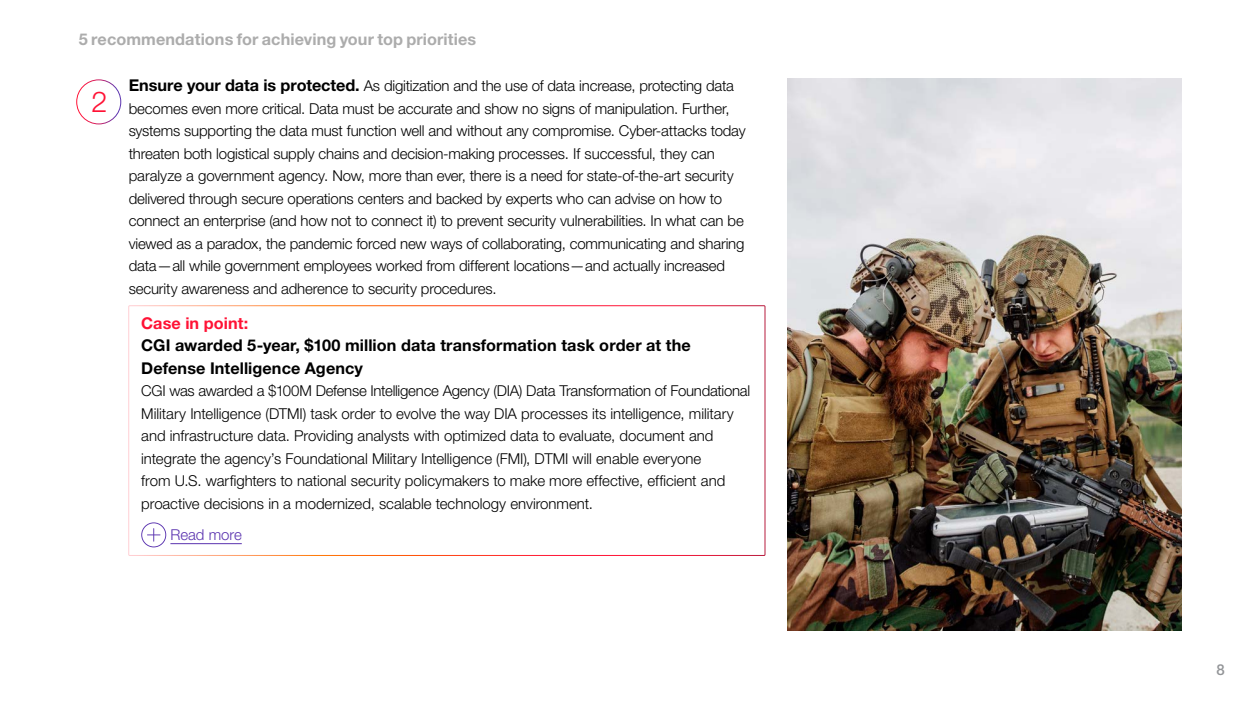
<style>
.page{position:relative;width:1260px;height:709px;background:#fff}
.page>*{position:absolute;margin:0;border:0;box-sizing:border-box;transform-origin:0 0}
.t1{font:300 28.75px "Helvetica Neue LT Pro";color:#ff1235}
.t2{font:700 16.25px/22.5px "Helvetica Neue LT Pro";letter-spacing:.005em;color:#000}
.t3{font:700 16.25px "Helvetica Neue LT Pro";letter-spacing:.005em;color:#acacac}
.t4{font:700 16.25px "Helvetica Neue LT Pro";letter-spacing:.005em;color:#ff1235}
.t5{font:300 15px/22.5px "Helvetica Neue LT Pro";letter-spacing:-.01em;color:#000}
.t6{font:300 15px "Helvetica Neue LT Pro";color:#5a33af}
.t7{font:500 15px "Helvetica Neue LT Pro";color:#939598}
.s1{font-weight:700;font-size:16.25px}
</style>
<div class="page">
<div style="left:128px;top:305px;width:637px;height:251px;border:1px solid #fff"></div>
<hr style="left:170px;top:543px;width:72px;height:1px;background:#5a33af">
<svg style="left:141px;top:522px;width:25px;height:25px"></svg>
<div style="left:76px;top:79px;width:45px;height:45px;border:1px solid #fff;border-radius:50%"></div>
<img style="left:788px;top:79px;width:393px;height:551px">
<p class="t3" style="left:79px;top:29px;width:399px">5 recommendations for achieving your top priorities</p>
<h1 class="t1" style="left:92px;top:84px;width:17px">2</h1>
<p class="t5" style="left:129px;top:74px;width:618px"><span class="s1">Ensure your data is protected.</span> As digitization and the use of data increase, protecting data becomes even more critical. Data must be accurate and show no signs of manipulation. Further, systems supporting the data must function well and without any compromise. Cyber-attacks today threaten both logistical supply chains and decision-making processes. If successful, they can paralyze a government agency. Now, more than ever, there is a need for state-of-the-art security delivered through secure operations centers and backed by experts who can advise on how to connect an enterprise (and how not to connect it) to prevent security vulnerabilities. In what can be viewed as a paradox, the pandemic forced new ways of collaborating, communicating and sharing data—all while government employees worked from different locations—and actually increased security awareness and adherence to security procedures.</p>
<p class="t4" style="left:141px;top:312px;width:108px">Case in point:</p>
<p class="t2" style="left:141px;top:333px;width:551px">CGI awarded 5-year, $100 million data transformation task order at the<br>Defense Intelligence Agency</p>
<p class="t5" style="left:141px;top:379px;width:611px">CGI was awarded a $100M Defense Intelligence Agency (DIA) Data Transformation of Foundational Military Intelligence (DTMI) task order to evolve the way DIA processes its intelligence, military and infrastructure data. Providing analysts with optimized data to evaluate, document and integrate the agency’s Foundational Military Intelligence (FMI), DTMI will enable everyone<br>from U.S. warfighters to national security policymakers to make more effective, efficient and proactive decisions in a modernized, scalable technology environment.</p>
<p class="t6" style="left:170px;top:525px;width:73px">Read more</p>
<p class="t7" style="left:1216px;top:660px;width:10px">8</p>
</div>
